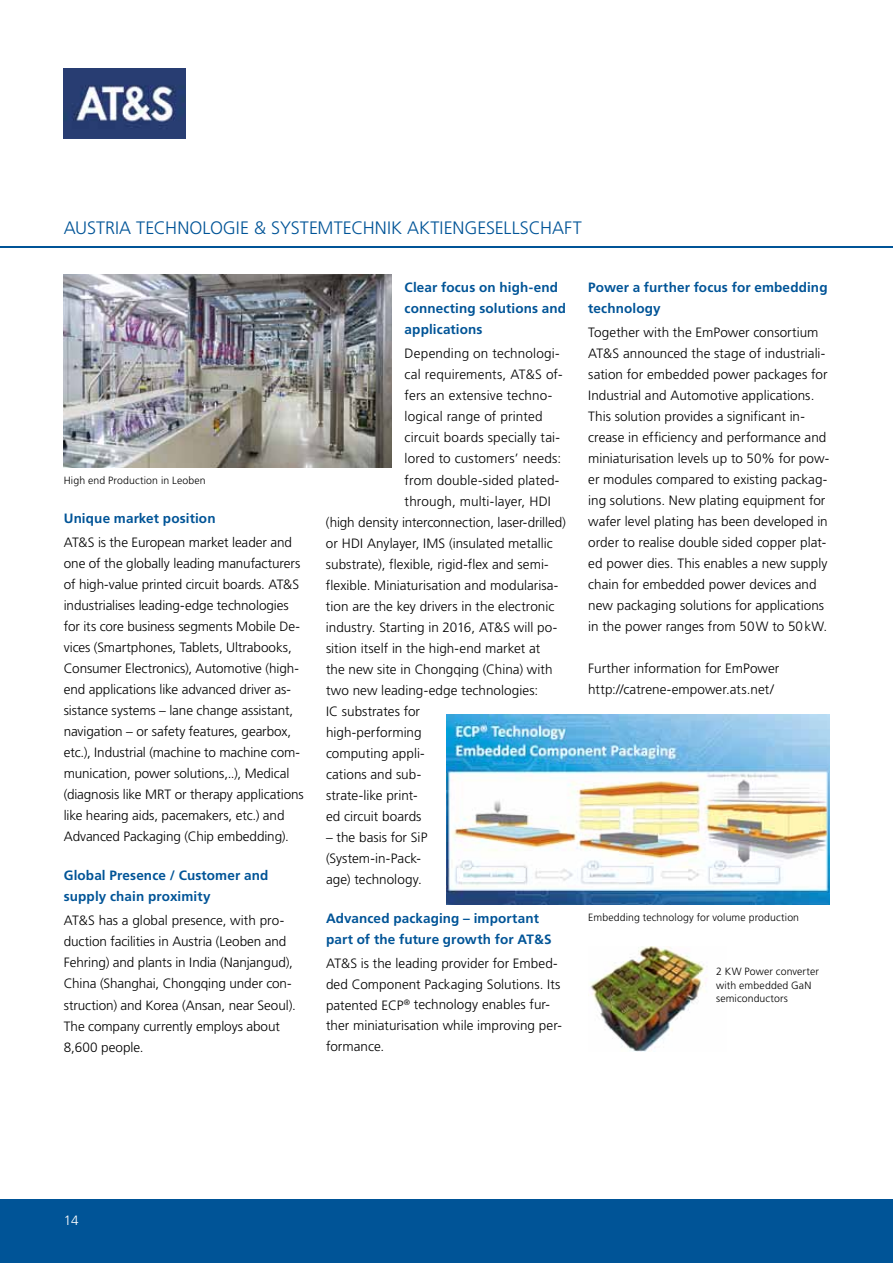
<style>
.page{position:relative;width:893px;height:1263px;background:#fff}
.page>*{position:absolute;margin:0;border:0;box-sizing:border-box;transform-origin:0 0}
.t1{font:300 18px "Frutiger";letter-spacing:.005em;color:#005497}
.t2{font:300 13.5px/21px "Frutiger";color:#000}
.t3{font:700 13.5px/21px "Frutiger";letter-spacing:.01em;color:#005497}
.t4{font:300 13.5px "Frutiger";color:#fff}
.t5{font:300 10.5px/13.5px "Frutiger";letter-spacing:.01em;color:#000}
</style>
<div class="page">
<div style="left:0;top:1199px;width:893px;height:64px;background:#005497"></div>
<hr style="left:0;top:247px;width:893px;height:1px;background:#005497">
<img style="left:64px;top:68px;width:121px;height:70px">
<img style="left:64px;top:274px;width:328px;height:193px">
<img style="left:590px;top:946px;width:114px;height:105px">
<img style="left:447px;top:714px;width:382px;height:190px">
<h1 class="t1" style="left:64px;top:217px;width:248px">Austria Tech nolog ie &amp; Systemtech</h1>
<h1 class="t1" style="left:375px;top:217px;width:199px">nik Aktiengesellschaft</h1>
<p class="t5" style="left:64px;top:474px;width:144px">High end Production in Leoben</p>
<p class="t3" style="left:64px;top:508px;width:153px">Unique market position</p>
<p class="t2" style="left:64px;top:532px;width:241px">AT&amp;S is the European market leader and one of the globally leading manufacturers of high-value printed circuit boards. AT&amp;S industrialises leading-edge technologies for its core business segments Mobile De&shy;vices (Smartphones, Tablets, Ultrabooks, Consumer Electronics), Automotive (high&shy;end applications like advanced driver as&shy;sistance systems – lane change assistant, navigation – or safety features, gearbox, etc.), I ndustrial (machine to machine com&shy;munication, power solutions,..), Medical (diagnosis like MRT or therapy applications like hearing aids, pacemakers, etc.) and Advanced Packaging (Chip embedding).</p>
<p class="t3" style="left:64px;top:865px;width:206px">Global Presence / Customer and supply chain proximity</p>
<p class="t2" style="left:64px;top:910px;width:231px">AT&amp;S has a global presence, with pro&shy;duction facilities in Austria (Leoben and Fehring) and plants in I ndia (Nanjangud), China (Shanghai, Chongqing under con&shy;struction) and Korea (Ansan, near Seoul).<br>The company currently employs about 8,600 people.</p>
<p class="t3" style="left:405px;top:277px;width:163px">Clear focus on high-end connecting solutions and applications</p>
<p class="t2" style="left:405px;top:343px;width:157px">Depending on technologi-</p>
<p class="t2" style="left:405px;top:364px;width:159px">cal requirements, AT&amp;S of-</p>
<p class="t2" style="left:405px;top:385px;width:149px">fers an extensive techno-</p>
<p class="t2" style="left:405px;top:406px;width:139px">logical range of printed</p>
<p class="t2" style="left:405px;top:427px;width:157px">circuit boards specially tai-</p>
<p class="t2" style="left:405px;top:448px;width:158px">lored to customers’ needs:</p>
<p class="t2" style="left:405px;top:469px;width:156px">from double-sided plated-</p>
<p class="t2" style="left:405px;top:490px;width:146px">through, multi-layer, HDI</p>
<p class="t2" style="left:326px;top:511px;width:242px">(high density interconnection, laser-drilled)</p>
<p class="t2" style="left:326px;top:532px;width:228px">or HDI Anylayer, I MS (insulated metallic</p>
<p class="t2" style="left:326px;top:554px;width:224px">substrate), flexible, rigid-flex and semi-</p>
<p class="t2" style="left:326px;top:575px;width:234px">flexible. Miniaturisation and modularisa-</p>
<p class="t2" style="left:326px;top:596px;width:230px">tion are the key drivers in the electronic</p>
<p class="t2" style="left:326px;top:617px;width:233px">industry. Starting in 2016, AT&amp;S will po-</p>
<p class="t2" style="left:326px;top:638px;width:216px">sition itself in the high-end market at</p>
<p class="t2" style="left:326px;top:659px;width:228px">the new site in Chongqing (China) with</p>
<p class="t2" style="left:326px;top:680px;width:214px">two new leading-edge technologies:</p>
<p class="t2" style="left:326px;top:701px;width:96px">I C substrates for</p>
<p class="t2" style="left:326px;top:722px;width:97px">high-performing</p>
<p class="t2" style="left:326px;top:743px;width:100px">computing appli-</p>
<p class="t2" style="left:326px;top:764px;width:97px">cations and sub-</p>
<p class="t2" style="left:326px;top:785px;width:93px">strate-like print-</p>
<p class="t2" style="left:326px;top:806px;width:97px">ed circuit boards</p>
<p class="t2" style="left:326px;top:827px;width:103px">– the basis for SiP (System-in-Pack&shy;age) technology.</p>
<p class="t3" style="left:326px;top:907px;width:227px">Advanced packaging – important part of the future growth for AT&amp;S</p>
<p class="t2" style="left:326px;top:953px;width:237px">AT&amp;S is the leading provider for Embed&shy;ded Component Packaging Solutions. Its patented ECP<sup>®</sup> technology enables fur&shy;ther miniaturisation while improving per&shy;formance.</p>
<p class="t3" style="left:588px;top:277px;width:241px">Power a further focus for embedding technology</p>
<p class="t2" style="left:588px;top:322px;width:242px">Together with the EmPower consortium AT&amp;S announced the stage of industriali&shy;sation for embedded power packages for I ndustrial and Automotive applications.<br>This solution provides a significant in&shy;crease in efficiency and performance and miniaturisation levels up to 50% for pow&shy;er modules compared to existing packag&shy;ing solutions. New plating equipment for wafer level plating has been developed in order to realise double sided copper plat&shy;ed power dies. This enables a new supply chain for embedded power devices and new packaging solutions for applications in the power ranges from 50W to 50kW.</p>
<p class="t2" style="left:588px;top:658px;width:193px">Further information for EmPower http://catrene-empower. ats. net/</p>
<p class="t5" style="left:588px;top:911px;width:212px">Embedding technology for volume production</p>
<p class="t5" style="left:716px;top:965px;width:104px">2 KW Power converter with embedded GaN semiconductors</p>
<p class="t4" style="left:64px;top:1212px;width:17px">14</p>
</div>
